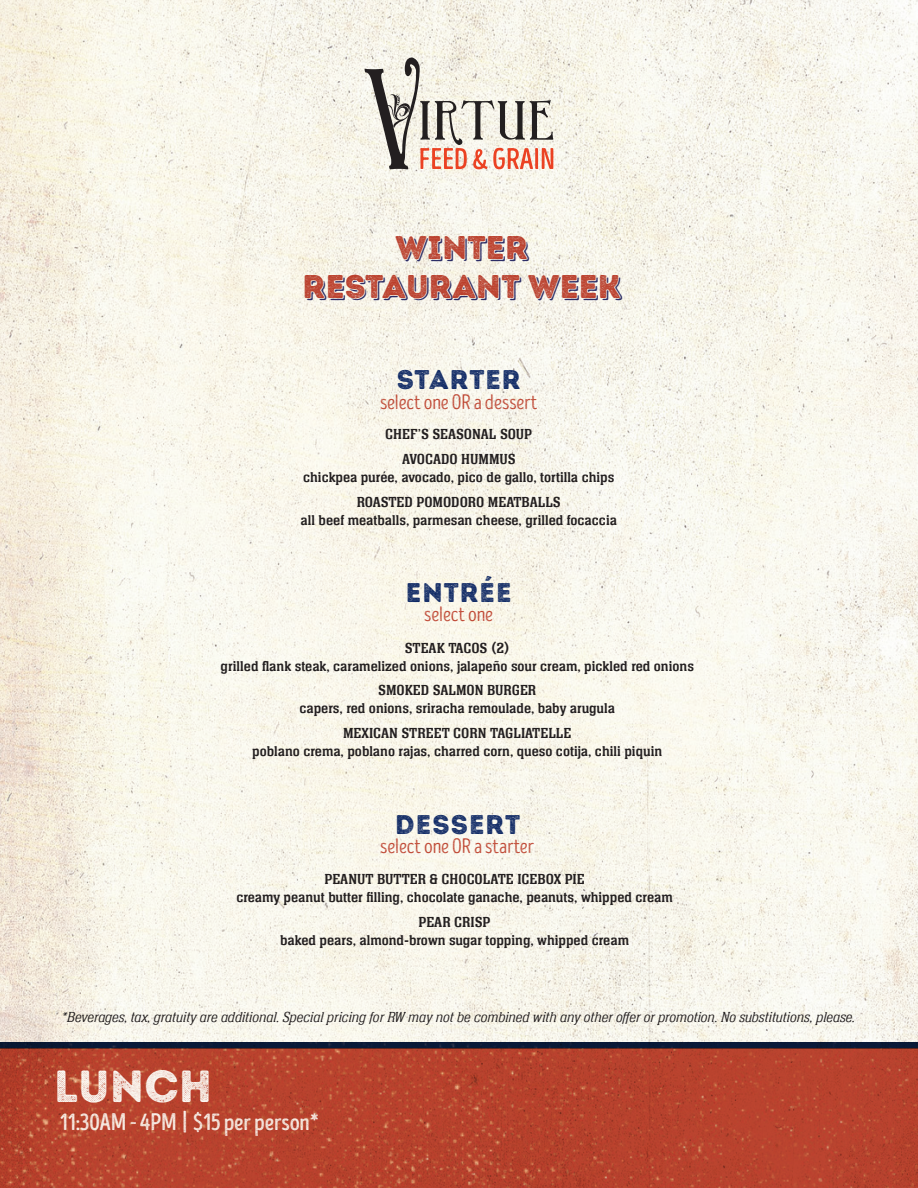
<style>
.page{position:relative;width:918px;height:1188px;background:#fff}
.page>*{position:absolute;margin:0;border:0;box-sizing:border-box;transform-origin:0 0}
.t1{font:45px "Intro Rust H2 Base";letter-spacing:.01em;color:#fcfaf4}
.t2{font:32.85px "Intro Rust H2 Fill 2 Shade";letter-spacing:.01em;color:#2c2d66}
.t3{font:27px "Intro Rust H2 Base";letter-spacing:.04em;color:#072260}
.t4{font:24px "Intro Head B H2 Base";letter-spacing:-.005em;color:#fbf8f1}
.t5{font:21px "Intro Head R H2 Base";color:#bb3b27}
.t6{font:15px/18px "Neue Aachen Pro";color:#231f20;text-align:center}
.t7{font:italic 300 15px "Neue Aachen Pro";color:#231f20}
</style>
<div class="page">
<img style="left:0;top:0;width:918px;height:1043px">
<img style="left:0;top:1048px;width:918px;height:140px">
<div style="left:0;top:1043px;width:918px;height:5px;background:#061433"></div>
<svg style="left:365px;top:58px;width:188px;height:111px;background:#d2c6bb"></svg>
<p class="t2" style="left:396px;top:227px;width:134px">WINTER</p>
<p class="t2" style="left:303px;top:266px;width:320px">RESTAURANT WEEK</p>
<p class="t3" style="left:397px;top:363px;width:125px">STARTER</p>
<p class="t5" style="left:380px;top:390px;width:159px">select one OR a dessert</p>
<p class="t6" style="left:385px;top:425px;width:149px">CHEF’S SEASONAL SOUP</p>
<p class="t6" style="left:303px;top:450px;width:313px">AVOCADO HUMMUS<br>chickpea purée, avocado, pico de gallo, tortilla chips</p>
<p class="t6" style="left:301px;top:493px;width:318px">ROASTED POMODORO MEATBALLS<br>all beef meatballs, parmesan cheese, grilled focaccia</p>
<p class="t3" style="left:406px;top:575px;width:107px">ENTRÉE</p>
<p class="t5" style="left:424px;top:603px;width:70px">select one</p>
<p class="t6" style="left:221px;top:639px;width:475px">STEAK TACOS (2)<br>grilled flank steak, caramelized onions, jalapeño sour cream, pickled red onions</p>
<p class="t6" style="left:300px;top:681px;width:317px">SMOKED SALMON BURGER<br>capers, red onions, sriracha remoulade, baby arugula</p>
<p class="t6" style="left:252px;top:724px;width:412px">MEXICAN STREET CORN TAGLIATELLE<br>poblano crema, poblano rajas, charred corn, queso cotija, chili piquin</p>
<p class="t3" style="left:395px;top:807px;width:127px">DESSERT</p>
<p class="t5" style="left:380px;top:835px;width:155px">select one OR a starter</p>
<p class="t6" style="left:236px;top:870px;width:438px">PEANUT BUTTER &amp; CHOCOLATE ICEBOX PIE<br>creamy peanut butter filling, chocolate ganache, peanuts, whipped cream</p>
<p class="t6" style="left:280px;top:913px;width:350px">PEAR CRISP<br>baked pears, almond-brown sugar topping, whipped cream</p>
<p class="t7" style="left:62px;top:1009px;width:795px">*Beverages, tax, gratuity are additional. Special pricing for RW may not be combined with any other offer or promotion. No substitutions, please.</p>
<h1 class="t1" style="left:54px;top:1057px;width:159px">LUNCH</h1>
<h3 class="t4" style="left:60px;top:1109px;width:260px">11:30AM - 4PM | $15 per person*</h3>
</div>
